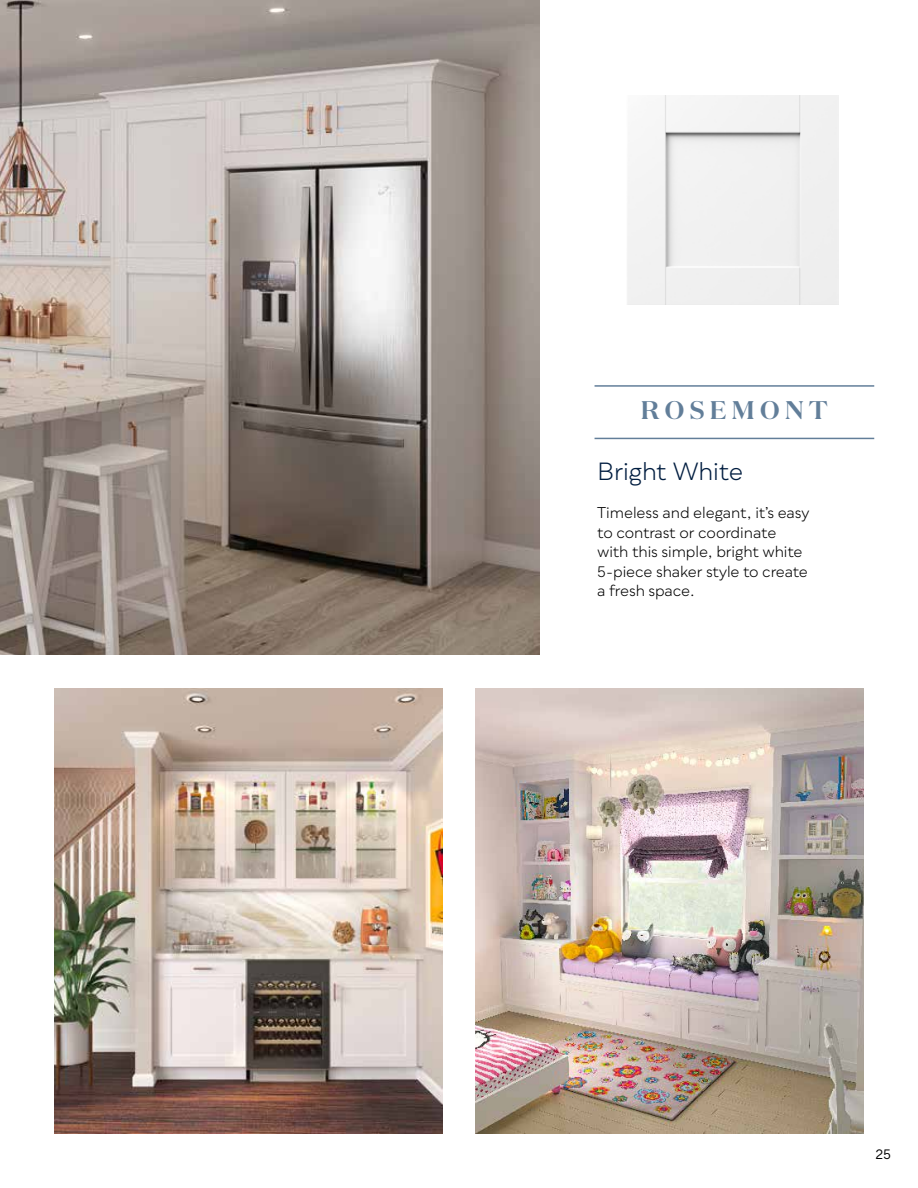
<style>
.page{position:relative;width:918px;height:1188px;background:#fff}
.page>*{position:absolute;margin:0;border:0;box-sizing:border-box;transform-origin:0 0}
.t1{font:600 25.5px "Domaine Disp";letter-spacing:.21em;color:#627e99}
.t2{font:24px "Qualion";letter-spacing:-.01em;color:#001d40}
.t3{font:15px/19.5px "Qualion";letter-spacing:-.01em;color:#000}
.t4{font:13.5px "Qualion";color:#000}
</style>
<div class="page">
<img style="left:0;top:0;width:540px;height:655px">
<img style="left:54px;top:688px;width:388px;height:446px">
<img style="left:476px;top:688px;width:388px;height:446px">
<div style="left:627px;top:96px;width:211px;height:209px;background:#f1f1f1"></div>
<hr style="left:595px;top:438px;width:279px;height:1px;background:#627e99">
<hr style="left:595px;top:385px;width:279px;height:2px;background:#627e99">
<h1 class="t1" style="left:641px;top:394px;width:189px">ROSEMONT</h1>
<h2 class="t2" style="left:597px;top:458px;width:147px">Bright White</h2>
<p class="t3" style="left:597px;top:503px;width:214px">Timeless and elegant, it’s easy to contrast or coordinate with this simple, bright white<br>5-piece shaker style to create a fresh space.</p>
<p class="t4" style="left:875px;top:1147px;width:17px">25</p>
</div>
